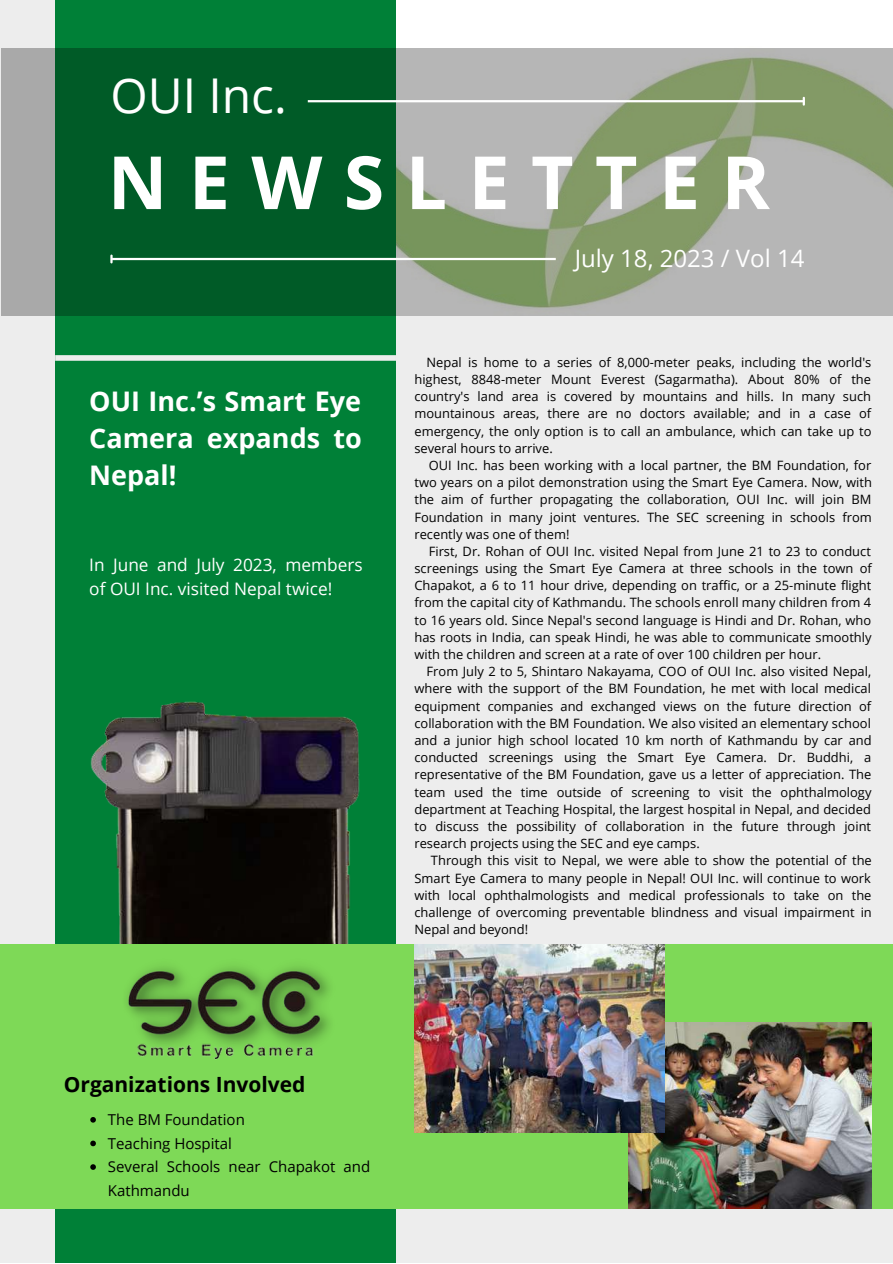
<style>
.page{position:relative;width:893px;height:1264px;background:#fff}
.page>*{position:absolute;margin:0;border:0;box-sizing:border-box;transform-origin:0 0}
.t1{font:700 73.5px "Open Sans";letter-spacing:.29em;color:#fff}
.t2{font:48px "Open Sans";color:#fff}
.t3{font:700 27px/37px "Open Sans";color:#fff;text-align:justify}
.t4{font:24px "Open Sans";color:#fff}
.t5{font:700 21px "Open Sans";color:#000}
.t6{font:17.25px/23.5px "Open Sans";color:#fff}
.t7{font:15px/23.5px "Open Sans";color:#000}
.t8{font:12.9px/17.2px "Open Sans";color:#000;text-align:justify}
</style>
<div class="page">
<div style="left:0;top:0;width:892px;height:1262px;background:#ededed"></div>
<div style="left:395px;top:0;width:497px;height:316px;background:#fff"></div>
<div style="left:55px;top:0;width:340px;height:1262px;background:#008037"></div>
<div style="left:55px;top:355px;width:341px;height:6px;background:#ededed"></div>
<img style="left:90px;top:701px;width:270px;height:243px">
<div style="left:0;top:944px;width:892px;height:264px;background:#7ed957"></div>
<svg style="left:1px;top:48px;width:891px;height:267px;background:#648c6c"></svg>
<hr style="left:308px;top:100px;width:495px;height:2px;background:#fff">
<svg style="left:802px;top:98px;width:2px;height:7px"></svg>
<hr style="left:112px;top:258px;width:443px;height:2px;background:#fff">
<svg style="left:110px;top:256px;width:3px;height:6px"></svg>
<img style="left:126px;top:966px;width:204px;height:64px">
<img style="left:137px;top:1030px;width:191px;height:30px">
<img style="left:628px;top:1022px;width:243px;height:186px">
<img style="left:414px;top:944px;width:250px;height:188px">
<svg style="left:90px;top:1117px;width:6px;height:5px"></svg>
<svg style="left:90px;top:1140px;width:6px;height:6px"></svg>
<svg style="left:90px;top:1164px;width:6px;height:5px"></svg>
<h2 class="t2" style="left:110px;top:63px;width:178px">OUI Inc.</h2>
<h1 class="t1" style="left:108px;top:130px;width:663px">NEWSLETTER</h1>
<h3 class="t3" style="left:89px;top:382px;width:274px">OUI Inc.’s Smart Eye Camera expands to Nepal!</h3>
<h3 class="t6" style="left:89px;top:553px;width:275px">In June and July 2023, members of OUI Inc. visited Nepal twice!</h3>
<h3 class="t4" style="left:574px;top:242px;width:231px">July 18, 2023 / Vol 14</h3>
<p class="t8" style="left:414px;top:353px;width:458px;text-indent:12px">Nepal is home to a series of 8,000-meter peaks, including the world's highest, 8848-meter Mount Everest (Sagarmatha). About 80% of the country's land area is covered by mountains and hills. In many such mountainous areas, there are no doctors available; and in a case of emergency, the only option is to call an ambulance, which can take up to several hours to arrive.</p>
<p class="t8" style="left:414px;top:456px;width:459px;text-indent:14px">OUI Inc. has been working with a local partner, the BM Foundation, for two years on a pilot demonstration using the Smart Eye Camera. Now, with the aim of further propagating the collaboration, OUI Inc. will join BM Foundation in many joint ventures. The SEC screening in schools from recently was one of them!</p>
<p class="t8" style="left:414px;top:542px;width:459px;text-indent:14px">First, Dr. Rohan of OUI Inc. visited Nepal from June 21 to 23 to conduct screenings using the Smart Eye Camera at three schools in the town of Chapakot, a 6 to 11 hour drive, depending on traffic, or a 25-minute flight from the capital city of Kathmandu. The schools enroll many children from 4 to 16 years old. Since Nepal's second language is Hindi and Dr. Rohan, who has roots in India, can speak Hindi, he was able to communicate smoothly with the children and screen at a rate of over 100 children per hour.</p>
<p class="t8" style="left:414px;top:662px;width:458px;text-indent:12px">From July 2 to 5, Shintaro Nakayama, COO of OUI Inc. also visited Nepal, where with the support of the BM Foundation, he met with local medical equipment companies and exchanged views on the future direction of collaboration with the BM Foundation. We also visited an elementary school and a junior high school located 10 km north of Kathmandu by car and conducted screenings using the Smart Eye Camera. Dr. Buddhi, a representative of the BM Foundation, gave us a letter of appreciation. The team used the time outside of screening to visit the ophthalmology department at Teaching Hospital, the largest hospital in Nepal, and decided to discuss the possibility of collaboration in the future through joint research projects using the SEC and eye camps.</p>
<p class="t8" style="left:414px;top:851px;width:459px;text-indent:16px">Through this visit to Nepal, we were able to show the potential of the Smart Eye Camera to many people in Nepal! OUI Inc. will continue to work with local ophthalmologists and medical professionals to take on the challenge of overcoming preventable blindness and visual impairment in Nepal and beyond!</p>
<h3 class="t5" style="left:64px;top:1069px;width:243px">Organizations Involved</h3>
<p class="t7" style="left:108px;top:1107px;width:264px">The BM Foundation<br>Teaching Hospital<br>Several Schools near Chapakot and<br>Kathmandu</p>
</div>
